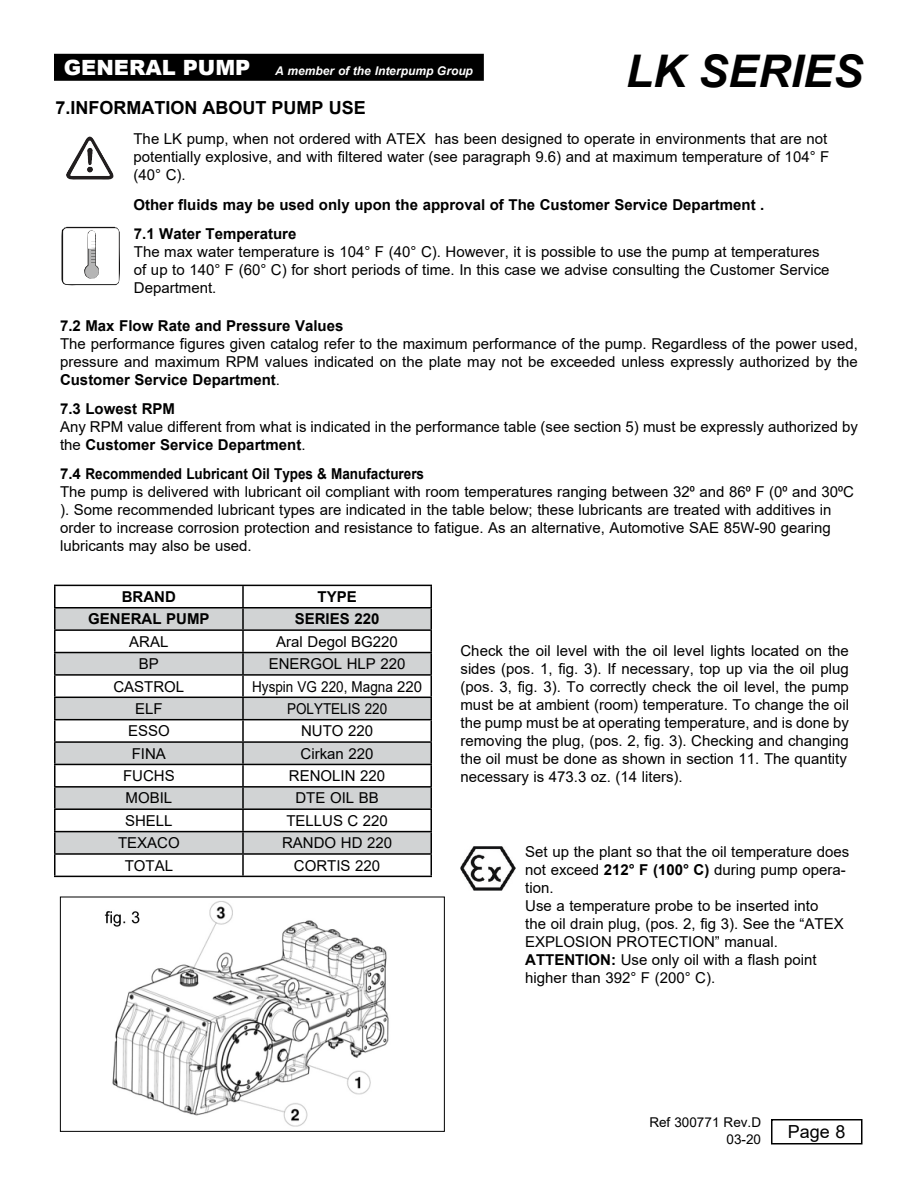
<style>
.page{position:relative;width:918px;height:1188px;background:#fff}
.page>*{position:absolute;margin:0;border:0;box-sizing:border-box;transform-origin:0 0}
.t1{font:italic 700 45px "Arial";color:#000}
.t2{font:700 18px "Arial";color:#000}
.t3{font:18px "Arial";color:#000}
.t4{font:15px/18px "Arial";color:#000}
.t5{font:700 15px "Arial";color:#000}
.t6{font:15px "Arial";color:#000;scale:.9 1}
.t7{font:13.5px/16.2px "Arial";color:#000;text-align:right}
.t8{font:italic 700 12px "Arial";color:#fff}
.s1{font-weight:900;font-style:normal;font-size:21px}
.s2{font-weight:700}
</style>
<div class="page">
<div style="left:771px;top:1119px;width:91px;height:25px;border:2px solid #000"></div>
<img style="left:66px;top:137px;width:47px;height:43px">
<img style="left:62px;top:227px;width:58px;height:58px">
<svg style="left:56px;top:586px;width:374px;height:290px"></svg>
<svg style="left:56px;top:609px;width:374px;height:244px;fill:#d1d3d4"></svg>
<hr style="left:54px;top:585px;width:189px;height:1px;background:#000">
<hr style="left:54px;top:586px;width:2px;height:21px;background:#000">
<hr style="left:243px;top:585px;width:189px;height:1px;background:#000">
<hr style="left:242px;top:586px;width:2px;height:21px;background:#000">
<hr style="left:430px;top:586px;width:2px;height:21px;background:#000">
<hr style="left:54px;top:607px;width:189px;height:2px;background:#000">
<hr style="left:54px;top:609px;width:2px;height:20px;background:#000">
<hr style="left:243px;top:607px;width:189px;height:2px;background:#000">
<hr style="left:242px;top:609px;width:2px;height:20px;background:#000">
<hr style="left:430px;top:609px;width:2px;height:20px;background:#000">
<hr style="left:54px;top:629px;width:189px;height:2px;background:#000">
<hr style="left:54px;top:631px;width:2px;height:21px;background:#000">
<hr style="left:243px;top:629px;width:189px;height:2px;background:#000">
<hr style="left:242px;top:631px;width:2px;height:21px;background:#000">
<hr style="left:430px;top:631px;width:2px;height:21px;background:#000">
<hr style="left:54px;top:652px;width:189px;height:1px;background:#000">
<hr style="left:54px;top:653px;width:2px;height:21px;background:#000">
<hr style="left:243px;top:652px;width:189px;height:1px;background:#000">
<hr style="left:242px;top:653px;width:2px;height:21px;background:#000">
<hr style="left:430px;top:653px;width:2px;height:21px;background:#000">
<hr style="left:54px;top:674px;width:189px;height:2px;background:#000">
<hr style="left:54px;top:676px;width:2px;height:21px;background:#000">
<hr style="left:243px;top:674px;width:189px;height:2px;background:#000">
<hr style="left:242px;top:676px;width:2px;height:21px;background:#000">
<hr style="left:430px;top:676px;width:2px;height:21px;background:#000">
<hr style="left:54px;top:697px;width:189px;height:1px;background:#000">
<hr style="left:54px;top:698px;width:2px;height:21px;background:#000">
<hr style="left:243px;top:697px;width:189px;height:1px;background:#000">
<hr style="left:242px;top:698px;width:2px;height:21px;background:#000">
<hr style="left:430px;top:698px;width:2px;height:21px;background:#000">
<hr style="left:54px;top:719px;width:189px;height:1px;background:#000">
<hr style="left:54px;top:720px;width:2px;height:21px;background:#000">
<hr style="left:243px;top:719px;width:189px;height:1px;background:#000">
<hr style="left:242px;top:720px;width:2px;height:21px;background:#000">
<hr style="left:430px;top:720px;width:2px;height:21px;background:#000">
<hr style="left:54px;top:741px;width:189px;height:2px;background:#000">
<hr style="left:54px;top:743px;width:2px;height:21px;background:#000">
<hr style="left:243px;top:741px;width:189px;height:2px;background:#000">
<hr style="left:242px;top:743px;width:2px;height:21px;background:#000">
<hr style="left:430px;top:743px;width:2px;height:21px;background:#000">
<hr style="left:54px;top:764px;width:189px;height:1px;background:#000">
<hr style="left:54px;top:765px;width:2px;height:21px;background:#000">
<hr style="left:243px;top:764px;width:189px;height:1px;background:#000">
<hr style="left:242px;top:765px;width:2px;height:21px;background:#000">
<hr style="left:430px;top:765px;width:2px;height:21px;background:#000">
<hr style="left:54px;top:786px;width:189px;height:2px;background:#000">
<hr style="left:54px;top:788px;width:2px;height:20px;background:#000">
<hr style="left:243px;top:786px;width:189px;height:2px;background:#000">
<hr style="left:242px;top:788px;width:2px;height:20px;background:#000">
<hr style="left:430px;top:788px;width:2px;height:20px;background:#000">
<hr style="left:54px;top:808px;width:189px;height:2px;background:#000">
<hr style="left:54px;top:810px;width:2px;height:21px;background:#000">
<hr style="left:243px;top:808px;width:189px;height:2px;background:#000">
<hr style="left:242px;top:810px;width:2px;height:21px;background:#000">
<hr style="left:430px;top:810px;width:2px;height:21px;background:#000">
<hr style="left:54px;top:831px;width:189px;height:1px;background:#000">
<hr style="left:54px;top:832px;width:2px;height:21px;background:#000">
<hr style="left:243px;top:831px;width:189px;height:1px;background:#000">
<hr style="left:242px;top:832px;width:2px;height:21px;background:#000">
<hr style="left:430px;top:832px;width:2px;height:21px;background:#000">
<hr style="left:54px;top:853px;width:189px;height:2px;background:#000">
<hr style="left:54px;top:855px;width:2px;height:21px;background:#000">
<hr style="left:243px;top:853px;width:189px;height:2px;background:#000">
<hr style="left:242px;top:855px;width:2px;height:21px;background:#000">
<hr style="left:430px;top:855px;width:2px;height:21px;background:#000">
<hr style="left:54px;top:876px;width:189px;height:1px;background:#000">
<hr style="left:243px;top:876px;width:189px;height:1px;background:#000">
<img style="left:104px;top:901px;width:285px;height:226px">
<div style="left:60px;top:897px;width:385px;height:235px;border:1px solid #000"></div>
<div style="left:54px;top:54px;width:430px;height:27px;background:#000"></div>
<img style="left:460px;top:846px;width:56px;height:45px">
<p class="t8" style="left:64px;top:63px;width:411px"><span class="s1">GENERAL PUMP</span> A member of the Interpump Group</p>
<h1 class="t1" style="left:626px;top:41px;width:239px">LK SERIES</h1>
<p class="t2" style="left:56px;top:95px;width:312px">7.INFORMATION ABOUT PUMP USE</p>
<p class="t4" style="left:134px;top:130px;width:697px">The LK pump, when not ordered with ATEX has been designed to operate in environments that are not potentially explosive, and with filtered water (see paragraph 9.6) and at maximum temperature of 104° F (40° C).</p>
<p class="t5" style="left:134px;top:195px;width:632px">Other fluids may be used only upon the approval of The Customer Service Department .</p>
<p class="t5" style="left:134px;top:223px;width:164px">7.1 Water Temperature</p>
<p class="t4" style="left:134px;top:243px;width:697px">The max water temperature is 104° F (40° C). However, it is possible to use the pump at temperatures of up to 140° F (60° C) for short periods of time. In this case we advise consulting the Customer Service<br>Department.</p>
<p class="t5" style="left:60px;top:315px;width:285px">7.2 Max Flow Rate and Pressure Values</p>
<p class="t4" style="left:60px;top:335px;width:799px;text-align:justify">The performance figures given catalog refer to the maximum performance of the pump. Regardless of the power used, pressure and maximum RPM values indicated on the plate may not be exceeded unless expressly authorized by the <span class="s2">Customer Service Department</span>.</p>
<p class="t5" style="left:60px;top:398px;width:117px">7.3 Lowest RPM</p>
<p class="t4" style="left:60px;top:418px;width:800px">Any RPM value different from what is indicated in the performance table (see section 5) must be expressly authorized by the <span class="s2">Customer Service Department</span>.</p>
<p class="t5" style="left:60px;top:463px;width:366px">7.4 Recommended Lubricant Oil Types &amp; Manufacturers</p>
<p class="t4" style="left:60px;top:482px;width:796px">The pump is delivered with lubricant oil compliant with room temperatures ranging between 32⁰ and 86⁰ F (0⁰ and 30⁰C ). Some recommended lubricant types are indicated in the table below; these lubricants are treated with additives in order to increase corrosion protection and resistance to fatigue. As an alternative, Automotive SAE 85W-90 gearing lubricants may also be used.</p>
<p class="t5" style="left:122px;top:586px;width:56px">BRAND</p>
<p class="t5" style="left:318px;top:586px;width:41px">TYPE</p>
<p class="t5" style="left:88px;top:609px;width:123px">GENERAL PUMP</p>
<p class="t5" style="left:295px;top:609px;width:86px">SERIES 220</p>
<p class="t4" style="left:129px;top:632px;width:41px">ARAL</p>
<p class="t4" style="left:276px;top:632px;width:123px">Aral Degol BG220</p>
<p class="t4" style="left:139px;top:655px;width:22px">BP</p>
<p class="t4" style="left:269px;top:655px;width:138px">ENERGOL HLP 220</p>
<p class="t4" style="left:113px;top:677px;width:72px">CASTROL</p>
<p class="t6" style="left:252px;top:676px;width:190px">Hyspin VG 220, Magna 220</p>
<p class="t4" style="left:135px;top:700px;width:29px">ELF</p>
<p class="t6" style="left:287px;top:698px;width:113px">POLYTELIS 220</p>
<p class="t4" style="left:128px;top:722px;width:43px">ESSO</p>
<p class="t4" style="left:301px;top:722px;width:74px">NUTO 220</p>
<p class="t4" style="left:132px;top:744px;width:36px">FINA</p>
<p class="t4" style="left:301px;top:744px;width:74px">Cirkan 220</p>
<p class="t4" style="left:123px;top:767px;width:53px">FUCHS</p>
<p class="t4" style="left:289px;top:767px;width:98px">RENOLIN 220</p>
<p class="t4" style="left:126px;top:789px;width:48px">MOBIL</p>
<p class="t4" style="left:295px;top:789px;width:85px">DTE OIL BB</p>
<p class="t4" style="left:125px;top:811px;width:49px">SHELL</p>
<p class="t4" style="left:286px;top:811px;width:103px">TELLUS C 220</p>
<p class="t4" style="left:118px;top:834px;width:63px">TEXACO</p>
<p class="t4" style="left:282px;top:834px;width:112px">RANDO HD 220</p>
<p class="t4" style="left:125px;top:856px;width:50px">TOTAL</p>
<p class="t4" style="left:294px;top:856px;width:88px">CORTIS 220</p>
<p class="t4" style="left:460px;top:642px;width:390px">Check the oil level with the oil level lights located on the sides (pos. 1, fig. 3). If necessary, top up via the oil plug (pos. 3, fig. 3). To correctly check the oil level, the pump must be at ambient (room) temperature. To change the oil the pump must be at operating temperature, and is done by removing the plug, (pos. 2, fig. 3). Checking and changing the oil must be done as shown in section 11. The quantity necessary is 473.3 oz. (14 liters).</p>
<p class="t4" style="left:525px;top:843px;width:325px">Set up the plant so that the oil temperature does not exceed <span class="s2">212° F (100° C)</span> during pump opera&shy;tion.<br>Use a temperature probe to be inserted into<br>the oil drain plug, (pos. 2, fig 3). See the “ATEX EXPLOSION PROTECTION” manual.<br><span class="s2">ATTENTION:</span> Use only oil with a flash point higher than 392° F (200° C).</p>
<p class="t7" style="left:649px;top:1114px;width:113px">Ref 300771 Rev.D<br>03-20</p>
<p class="t3" style="left:788px;top:1120px;width:59px">Page 8</p>
</div>
